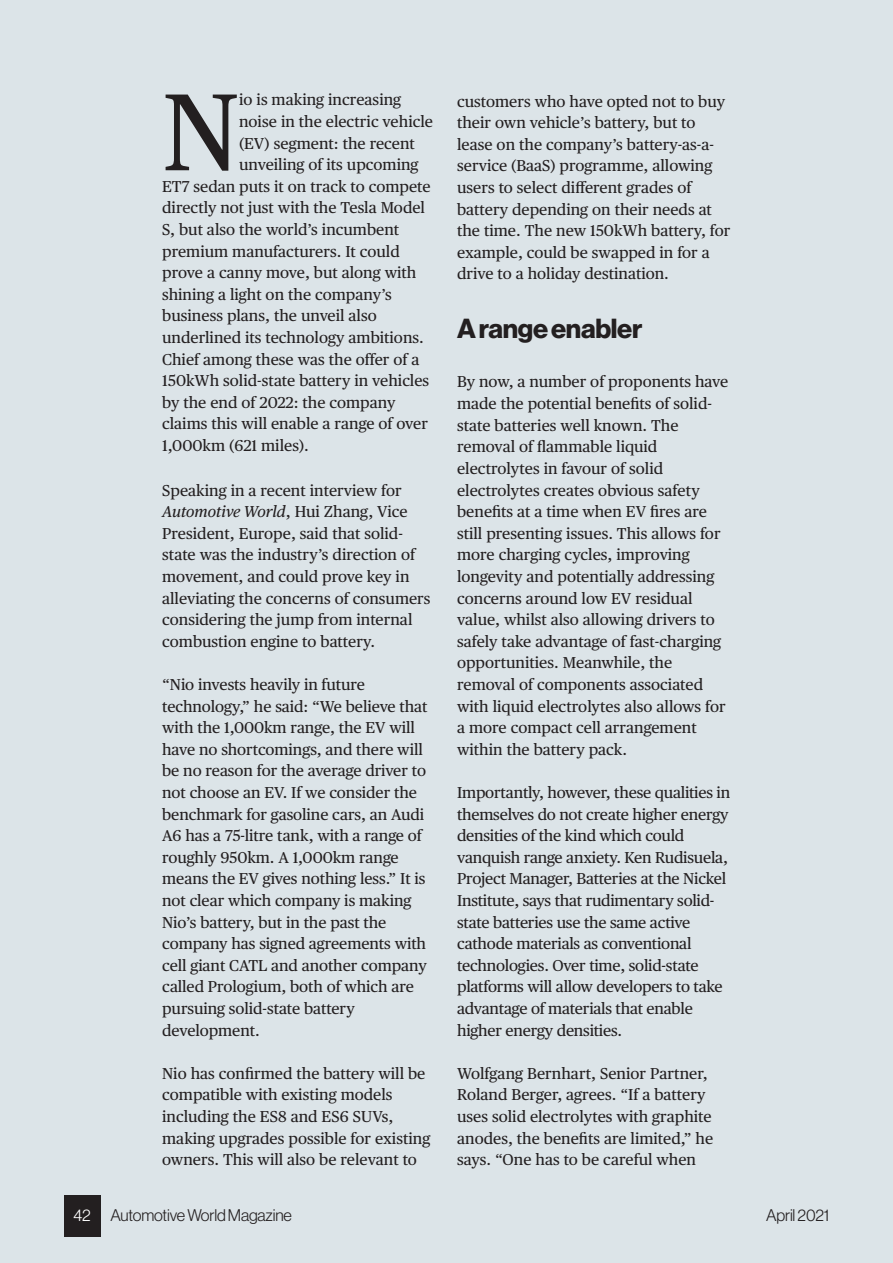
<style>
.page{position:relative;width:893px;height:1263px;background:#dce4e8}
.page>*{position:absolute;margin:0;border:0;box-sizing:border-box;transform-origin:0 0}
.t1{font:109.2px "Publico Text";color:#231f20}
.t2{font:700 27px "Haas Grot Disp 75";letter-spacing:-.01em;color:#231f20}
.t3{font:300 16.5px "Haas Grot Disp 45";letter-spacing:-.01em;color:#231f20}
.t4{font:15.75px/21.6px "Publico Text";color:#231f20}
.s1{font-style:italic}
.s2{color:#fff}
</style>
<div class="page">
<div style="left:64px;top:1195px;width:36px;height:42px;background:#231f20"></div>
<h1 class="t1" style="left:162px;top:87px;width:78px">N</h1>
<p class="t4" style="left:239px;top:90px;width:164px">io is making increasing</p>
<p class="t4" style="left:239px;top:112px;width:195px">noise in the electric vehicle</p>
<p class="t4" style="left:239px;top:134px;width:177px">(EV) segment: the recent</p>
<p class="t4" style="left:239px;top:155px;width:181px">unveiling of its upcoming</p>
<p class="t4" style="left:162px;top:177px;width:270px">ET7 sedan puts it on track to compete</p>
<p class="t4" style="left:162px;top:198px;width:264px">directly not just with the Tesla Model</p>
<p class="t4" style="left:162px;top:220px;width:239px">S, but also the world’s incumbent</p>
<p class="t4" style="left:162px;top:242px;width:239px">premium manufacturers. It could</p>
<p class="t4" style="left:162px;top:263px;width:256px">prove a canny move, but along with</p>
<p class="t4" style="left:162px;top:285px;width:231px">shining a light on the company’s</p>
<p class="t4" style="left:162px;top:306px;width:216px">business plans, the unveil also</p>
<p class="t4" style="left:162px;top:328px;width:263px">underlined its technology ambitions.</p>
<p class="t4" style="left:162px;top:350px;width:259px">Chief among these was the offer of a</p>
<p class="t4" style="left:162px;top:371px;width:269px">150kWh solid-state battery in vehicles</p>
<p class="t4" style="left:162px;top:393px;width:235px">by the end of 2022: the company</p>
<p class="t4" style="left:162px;top:414px;width:267px">claims this will enable a range of over</p>
<p class="t4" style="left:162px;top:436px;width:148px">1,000km (621 miles).</p>
<p class="t4" style="left:162px;top:480px;width:270px">Speaking in a recent interview for <span class="s1">Automotive World</span>, Hui Zhang, Vice President, Europe, said that solid&shy;state was the industry’s direction of movement, and could prove key in alleviating the concerns of consumers considering the jump from internal combustion engine to battery.</p>
<p class="t4" style="left:162px;top:675px;width:267px">“Nio invests heavily in future technology,” he said: “We believe that with the 1,000km range, the EV will have no shortcomings, and there will be no reason for the average driver to not choose an EV. If we consider the benchmark for gasoline cars, an Audi A6 has a 75-litre tank, with a range of roughly 950km. A 1,000km range means the EV gives nothing less.” It is not clear which company is making Nio’s battery, but in the past the company has signed agreements with cell giant CATL and another company called Prologium, both of which are pursuing solid-state battery development.</p>
<p class="t4" style="left:162px;top:1064px;width:270px">Nio has confirmed the battery will be compatible with existing models including the ES8 and ES6 SUVs, making upgrades possible for existing owners. This will also be relevant to</p>
<p class="t4" style="left:457px;top:92px;width:275px">customers who have opted not to buy their own vehicle’s battery, but to lease on the company’s battery-as-a&shy;service (BaaS) programme, allowing users to select different grades of battery depending on their needs at the time. The new 150kWh battery, for example, could be swapped in for a drive to a holiday destination.</p>
<h2 class="t2" style="left:457px;top:319px;width:187px">Arangeenabler</h2>
<p class="t4" style="left:457px;top:372px;width:273px">By now, a number of proponents have made the potential benefits of solid&shy;state batteries well known. The removal of flammable liquid electrolytes in favour of solid electrolytes creates obvious safety benefits at a time when EV fires are still presenting issues. This allows for more charging cycles, improving longevity and potentially addressing concerns around low EV residual value, whilst also allowing drivers to safely take advantage of fast-charging opportunities. Meanwhile, the removal of components associated with liquid electrolytes also allows for a more compact cell arrangement within the battery pack.</p>
<p class="t4" style="left:457px;top:783px;width:275px">Importantly, however, these qualities in themselves do not create higher energy densities of the kind which could vanquish range anxiety. Ken Rudisuela, Project Manager, Batteries at the Nickel Institute, says that rudimentary solid&shy;state batteries use the same active cathode materials as conventional technologies. Over time, solid-state platforms will allow developers to take advantage of materials that enable higher energy densities.</p>
<p class="t4" style="left:457px;top:1064px;width:258px">Wolfgang Bernhart, Senior Partner, Roland Berger, agrees. “If a battery uses solid electrolytes with graphite anodes, the benefits are limited,” he says. “One has to be careful when</p>
<p class="t3" style="left:73px;top:1209px;width:220px"><span class="s2">42</span> AutomotiveWorldMagazine</p>
<p class="t3" style="left:766px;top:1209px;width:64px">April2021</p>
</div>
